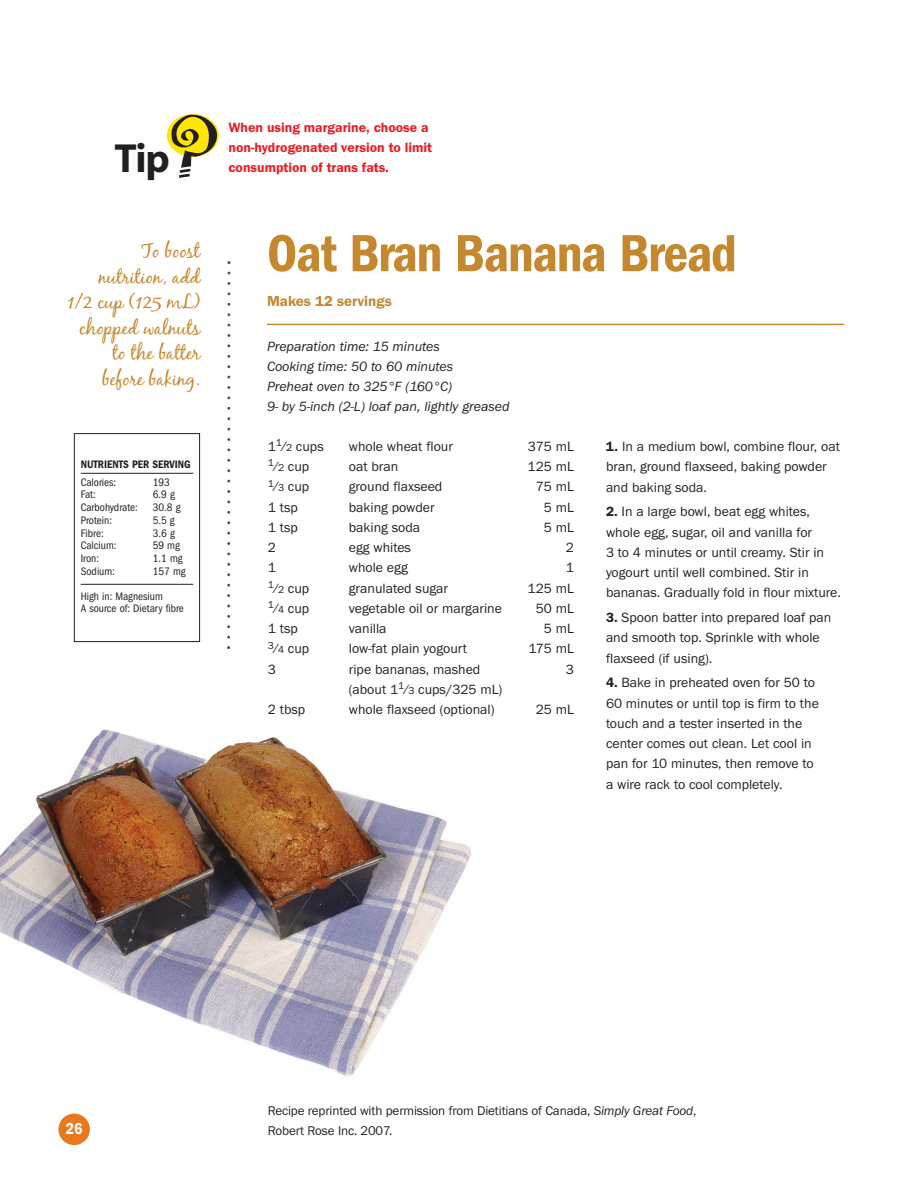
<style>
.page{position:relative;width:918px;height:1188px;background:#fff}
.page>*{position:absolute;margin:0;border:0;box-sizing:border-box;transform-origin:0 0}
.t1{font:600 condensed 54px "Franklin Gothic";letter-spacing:-.025em;color:#c5882f}
.t2{font:700 40.8px "Myriad";color:#231f20}
.t3{font:19.5px/25.5px "Black Jack";letter-spacing:-.005em;color:#c5882f;text-align:right}
.t4{font:600 condensed 16.5px "Franklin Gothic";color:#fff}
.t5{font:600 15px "Franklin Got ITC";color:#c5882f}
.t6{font:13.8px/20.2px "Franklin Got ITC";color:#231f20}
.t7{font:italic 13.8px/20.2px "Franklin Got ITC";color:#231f20}
.t8{font:600 13.8px/20.2px "Franklin Got ITC";color:#ed1c24}
.t9{font:13.2px/20.2px "Franklin Got ITC";letter-spacing:-.01em;color:#231f20}
.t10{font:condensed 11.25px/12.8px "Franklin Gothic";color:#231f20}
.t11{font:600 condensed 11.25px "Franklin Gothic";color:#231f20}
.s1{font-size:10.35px}
.s2{font-weight:600}
.s3{font-style:italic}
</style>
<div class="page">
<img style="left:0;top:729px;width:471px;height:348px">
<div style="left:58px;top:1114px;width:32px;height:31px;background:#e67a1d;border-radius:50%"></div>
<hr style="left:267px;top:324px;width:577px;height:1px;background:#c5882f">
<svg style="left:227px;top:261px;width:3px;height:388px"></svg>
<svg style="left:74px;top:433px;width:126px;height:209px"></svg>
<hr style="left:81px;top:584px;width:112px;height:1px;background:#231f20">
<svg style="left:167px;top:114px;width:52px;height:43px"></svg>
<svg style="left:171px;top:115px;width:46px;height:63px"></svg>
<h2 class="t2" style="left:114px;top:144px;width:57px">Tip</h2>
<h3 class="t3" style="left:68px;top:240px;width:134px">To boost nutrition, add<br>1/2 cup (125 mL) chopped walnuts to the batter before baking.</h3>
<p class="t11" style="left:81px;top:461px;width:111px">NUTRIENTS PER SERVING</p>
<p class="t10" style="left:81px;top:476px;width:37px">Calories:</p>
<p class="t10" style="left:153px;top:476px;width:19px">193</p>
<p class="t10" style="left:81px;top:489px;width:17px">Fat:</p>
<p class="t10" style="left:153px;top:489px;width:24px">6.9 g</p>
<p class="t10" style="left:81px;top:502px;width:59px">Carbohydrate:</p>
<p class="t10" style="left:153px;top:502px;width:29px">30.8 g</p>
<p class="t10" style="left:81px;top:515px;width:33px">Protein:</p>
<p class="t10" style="left:153px;top:515px;width:24px">5.5 g</p>
<p class="t10" style="left:81px;top:527px;width:25px">Fibre:</p>
<p class="t10" style="left:153px;top:527px;width:24px">3.6 g</p>
<p class="t10" style="left:81px;top:540px;width:37px">Calcium:</p>
<p class="t10" style="left:153px;top:540px;width:29px">59 mg</p>
<p class="t10" style="left:81px;top:553px;width:20px">Iron:</p>
<p class="t10" style="left:153px;top:553px;width:31px">1.1 mg</p>
<p class="t10" style="left:81px;top:566px;width:36px">Sodium:</p>
<p class="t10" style="left:153px;top:566px;width:34px">157 mg</p>
<p class="t10" style="left:81px;top:590px;width:105px">High in: Magnesium<br>A source of: Dietary fibre</p>
<p class="t8" style="left:229px;top:118px;width:205px">When using margarine, choose a non-hydrogenated version to limit consumption of trans fats.</p>
<h1 class="t1" style="left:267px;top:235px;width:471px">Oat Bran Banana Bread</h1>
<p class="t5" style="left:267px;top:296px;width:126px">Makes 12 servings</p>
<p class="t7" style="left:267px;top:337px;width:244px">Preparation time: 15 minutes<br>Cooking time: 50 to 60 minutes<br>Preheat oven to 325°F (160°C)<br>9- by 5-inch (2-L) loaf pan, lightly greased</p>
<p class="t6" style="left:268px;top:438px;width:57px">1<sup>1</sup>⁄<span class="s1">2</span> cups</p>
<p class="t6" style="left:349px;top:438px;width:106px">whole wheat flour</p>
<p class="t6" style="left:528px;top:438px;width:48px">375 mL</p>
<p class="t6" style="left:268px;top:458px;width:43px"><sup>1</sup>⁄<span class="s1">2</span> cup</p>
<p class="t6" style="left:349px;top:458px;width:51px">oat bran</p>
<p class="t6" style="left:528px;top:458px;width:48px">125 mL</p>
<p class="t6" style="left:268px;top:478px;width:43px"><sup>1</sup>⁄<span class="s1">3</span> cup</p>
<p class="t6" style="left:349px;top:478px;width:95px">ground flaxseed</p>
<p class="t6" style="left:536px;top:478px;width:40px">75 mL</p>
<p class="t6" style="left:268px;top:498px;width:32px">1 tsp</p>
<p class="t6" style="left:349px;top:498px;width:87px">baking powder</p>
<p class="t6" style="left:544px;top:498px;width:31px">5 mL</p>
<p class="t6" style="left:268px;top:518px;width:32px">1 tsp</p>
<p class="t6" style="left:349px;top:518px;width:73px">baking soda</p>
<p class="t6" style="left:544px;top:518px;width:31px">5 mL</p>
<p class="t6" style="left:268px;top:539px;width:10px">2</p>
<p class="t6" style="left:349px;top:539px;width:64px">egg whites</p>
<p class="t6" style="left:566px;top:539px;width:10px">2</p>
<p class="t6" style="left:268px;top:559px;width:10px">1</p>
<p class="t6" style="left:349px;top:559px;width:61px">whole egg</p>
<p class="t6" style="left:566px;top:559px;width:10px">1</p>
<p class="t6" style="left:268px;top:579px;width:43px"><sup>1</sup>⁄<span class="s1">2</span> cup</p>
<p class="t6" style="left:349px;top:579px;width:101px">granulated sugar</p>
<p class="t6" style="left:528px;top:579px;width:48px">125 mL</p>
<p class="t6" style="left:268px;top:600px;width:43px"><sup>1</sup>⁄<span class="s1">4</span> cup</p>
<p class="t6" style="left:349px;top:600px;width:155px">vegetable oil or margarine</p>
<p class="t6" style="left:536px;top:600px;width:40px">50 mL</p>
<p class="t6" style="left:268px;top:620px;width:32px">1 tsp</p>
<p class="t6" style="left:349px;top:620px;width:39px">vanilla</p>
<p class="t6" style="left:544px;top:620px;width:31px">5 mL</p>
<p class="t6" style="left:268px;top:640px;width:43px"><sup>3</sup>⁄<span class="s1">4</span> cup</p>
<p class="t6" style="left:349px;top:640px;width:120px">low-fat plain yogourt</p>
<p class="t6" style="left:529px;top:640px;width:47px">175 mL</p>
<p class="t6" style="left:268px;top:660px;width:10px">3</p>
<p class="t6" style="left:349px;top:660px;width:133px">ripe bananas, mashed</p>
<p class="t6" style="left:566px;top:660px;width:10px">3</p>
<p class="t6" style="left:349px;top:681px;width:155px">(about 1<sup>1</sup>⁄<span class="s1">3</span> cups/325 mL)</p>
<p class="t6" style="left:268px;top:701px;width:39px">2 tbsp</p>
<p class="t6" style="left:349px;top:701px;width:147px">whole flaxseed (optional)</p>
<p class="t6" style="left:536px;top:701px;width:40px">25 mL</p>
<p class="t6" style="left:606px;top:438px;width:236px"><span class="s2">1.</span> In a medium bowl, combine flour, oat bran, ground flaxseed, baking powder and baking soda.</p>
<p class="t6" style="left:606px;top:503px;width:236px"><span class="s2">2.</span> In a large bowl, beat egg whites, whole egg, sugar, oil and vanilla for<br>3 to 4 minutes or until creamy. Stir in yogourt until well combined. Stir in bananas. Gradually fold in flour mixture.</p>
<p class="t6" style="left:606px;top:609px;width:227px"><span class="s2">3.</span> Spoon batter into prepared loaf pan and smooth top. Sprinkle with whole flaxseed (if using).</p>
<p class="t6" style="left:606px;top:674px;width:214px"><span class="s2">4.</span> Bake in preheated oven for 50 to 60 minutes or until top is firm to the touch and a tester inserted in the center comes out clean. Let cool in pan for 10 minutes, then remove to a wire rack to cool completely.</p>
<p class="t4" style="left:66px;top:1123px;width:18px">26</p>
<p class="t9" style="left:268px;top:1102px;width:430px">Recipe reprinted with permission from Dietitians of Canada, <span class="s3">Simply Great Food</span>,<br>Robert Rose Inc. 2007.</p>
</div>
